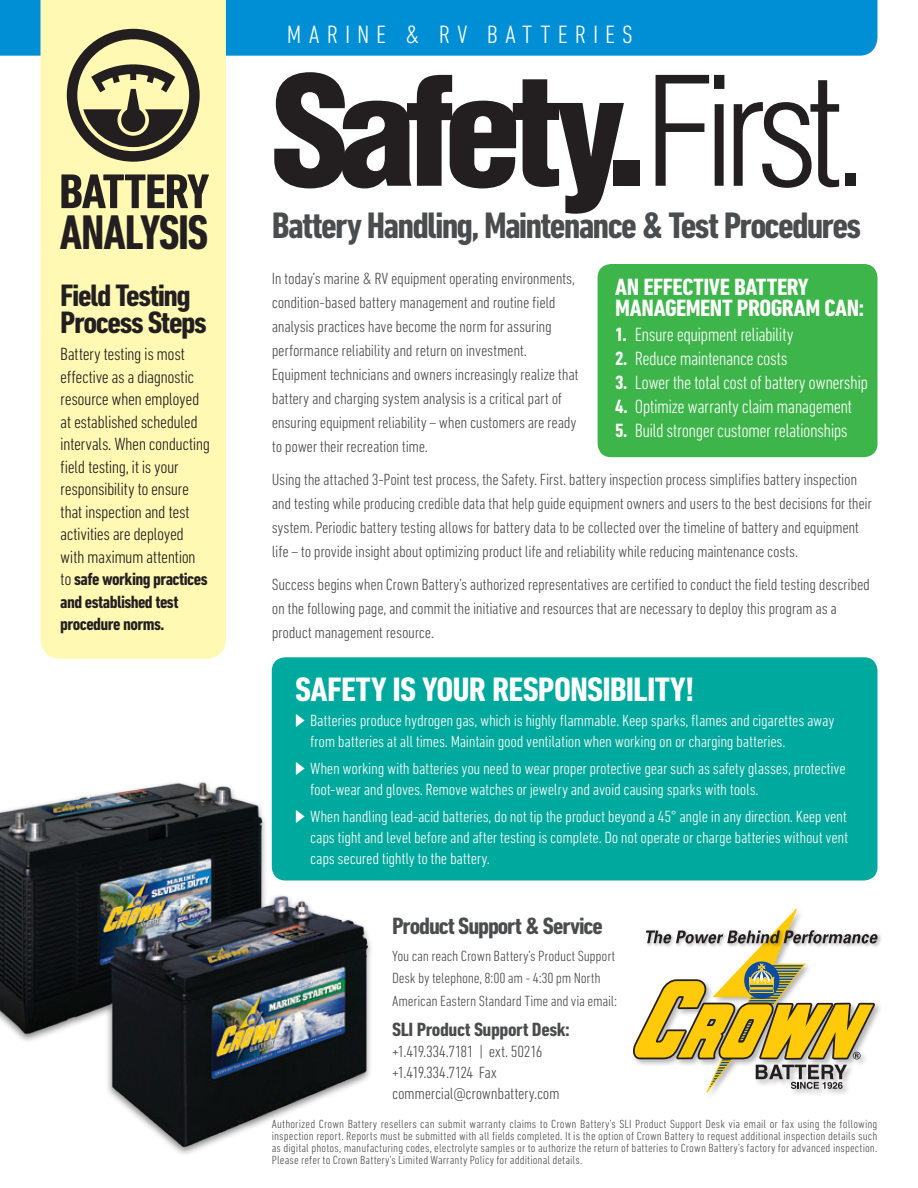
<style>
.page{position:relative;width:918px;height:1188px;background:#fff}
.page>*{position:absolute;margin:0;border:0;box-sizing:border-box;transform-origin:0 0}
.t1{font:900 condensed 147.9px "Helvetica";letter-spacing:-.075em;color:#231f20;scale:1.05 1}
.t2{font:700 condensed 49.5px/40.5px "DIN Next LT Pro";letter-spacing:-.03em;color:#231f20;scale:1.1 1}
.t3{font:700 condensed 37.5px "DIN Next LT Pro";letter-spacing:-.045em;color:#4b4c4d;scale:1.07 1}
.t4{font:700 condensed 34.5px "DIN Next LT Pro";letter-spacing:-.02em;color:#fff;scale:1.1 1}
.t5{font:700 condensed 31.5px/27px "DIN Next LT Pro";letter-spacing:-.045em;color:#231f20;scale:1.1 1}
.t6{font:300 condensed 25.5px "DIN Next LT Pro";letter-spacing:.255em;color:#fff;scale:1.1 1}
.t7{font:700 condensed 24px/21px "DIN Next LT Pro";letter-spacing:-.02em;color:#fff;scale:1.1 1}
.t8{font:700 condensed 24px "DIN Next LT Pro";letter-spacing:-.04em;color:#4b4c4d;scale:1.1 1}
.t9{font:300 condensed 19.5px "DIN Next LT Pro";letter-spacing:-.025em;color:#fff;scale:1.05 1}
.t10{font:700 condensed 19.5px "DIN Next LT Pro";letter-spacing:-.02em;color:#4b4c4d;scale:1.1 1}
.t11{font:300 condensed 18px/22.5px "DIN Next LT Pro";letter-spacing:-.025em;color:#231f20;scale:1.1 1}
.t12{font:300 condensed 16.5px/24px "DIN Next LT Pro";letter-spacing:-.015em;color:#4b4c4d;scale:1.1 1}
.t13{font:300 condensed 16.5px/21px "DIN Next LT Pro";letter-spacing:-.015em;color:#fff;scale:1.1 1}
.t14{font:300 condensed 15px/22.5px "DIN Next LT Pro";letter-spacing:-.01em;color:#4b4c4d;scale:1.1 1}
.t15{font:300 condensed 12px/12px "DIN Next LT Pro";letter-spacing:.005em;color:#4b4c4d;text-align:justify;scale:1.1 1}
.s1{font-weight:700}
.s2{font-weight:300}
</style>
<div class="page">
<div style="left:272px;top:657px;width:606px;height:223px;background:#00a99d;border-radius:14px"></div>
<div style="left:598px;top:264px;width:280px;height:193px;background:#3db54a;border-radius:14px"></div>
<div style="left:0;top:0;width:878px;height:56px;background:#008fd5"></div>
<div style="left:40px;top:0;width:186px;height:659px;background:#fff9b3"></div>
<svg style="left:633px;top:909px;width:245px;height:183px"></svg>
<svg style="left:67px;top:29px;width:133px;height:133px;background:#9d9872"></svg>
<img style="left:0;top:737px;width:405px;height:417px">
<h2 class="t2" style="left:59px;top:171px;width:138px">BATTERY<br>ANALYSIS</h2>
<h3 class="t5" style="left:60px;top:282px;width:135px">Field Testing<br>Process Steps</h3>
<p class="t11" style="left:60px;top:343px;width:138px">Battery testing is most effective as a diagnostic resource when employed at established scheduled intervals. When conducting field testing, it is your responsibility to ensure that inspection and test activities are deployed with maximum attention to <span class="s1">safe working practices and established test procedure norms.</span></p>
<h3 class="t6" style="left:287px;top:19px;width:316px">MARINE &amp; RV BATTERIES</h3>
<h1 class="t1" style="left:272px;top:39px;width:569px">Safety.<span class="s2">First.</span></h1>
<h3 class="t3" style="left:272px;top:204px;width:552px">Battery Handling, Maintenance &amp; Test Procedures</h3>
<p class="t12" style="left:272px;top:266px;width:281px">In today’s marine &amp; RV equipment operating environments, condition-based battery management and routine field analysis practices have become the norm for assuring performance reliability and return on investment.<br>Equipment technicians and owners increasingly realize that battery and charging system analysis is a critical part of ensuring equipment reliability – when customers are ready to power their recreation time.</p>
<h3 class="t7" style="left:615px;top:276px;width:228px">AN EFFECTIVE BATTERY<br>MANAGEMENT PROGRAM CAN:</h3>
<p class="t9" style="left:615px;top:324px;width:171px"><span class="s1">1.</span> Ensure equipment reliability</p>
<p class="t9" style="left:615px;top:348px;width:166px"><span class="s1">2.</span> Reduce maintenance costs</p>
<p class="t9" style="left:615px;top:372px;width:242px"><span class="s1">3.</span> Lower the total cost of battery ownership</p>
<p class="t9" style="left:615px;top:396px;width:227px"><span class="s1">4.</span> Optimize warranty claim management</p>
<p class="t9" style="left:615px;top:420px;width:223px"><span class="s1">5.</span> Build stronger customer relationships</p>
<p class="t12" style="left:272px;top:467px;width:547px">Using the attached 3-Point test process, the Safety. First. battery inspection process simplifies battery inspection and testing while producing credible data that help guide equipment owners and users to the best decisions for their system. Periodic battery testing allows for battery data to be collected over the timeline of battery and equipment life – to provide insight about optimizing product life and reliability while reducing maintenance costs.</p>
<p class="t12" style="left:272px;top:572px;width:545px">Success begins when Crown Battery’s authorized representatives are certified to conduct the field testing described on the following page, and commit the initiative and resources that are necessary to deploy this program as a product management resource.</p>
<h3 class="t4" style="left:295px;top:670px;width:365px">SAFETY IS YOUR RESPONSIBILITY!</h3>
<p class="t13" style="left:310px;top:710px;width:478px;text-indent:-15px">◆ Batteries produce hydrogen gas, which is highly flammable. Keep sparks, flames and cigarettes away from batteries at all times. Maintain good ventilation when working on or charging batteries.</p>
<p class="t13" style="left:310px;top:758px;width:488px;text-indent:-15px">◆ When working with batteries you need to wear proper protective gear such as safety glasses, protective foot-wear and gloves. Remove watches or jewelry and avoid causing sparks with tools.</p>
<p class="t13" style="left:310px;top:806px;width:491px;text-align:justify;text-indent:-15px">◆ When handling lead-acid batteries, do not tip the product beyond a 45° angle in any direction. Keep vent caps tight and level before and after testing is complete. Do not operate or charge batteries without vent caps secured tightly to the battery.</p>
<h3 class="t8" style="left:392px;top:912px;width:193px">Product Support &amp; Service</h3>
<p class="t14" style="left:392px;top:944px;width:206px">You can reach Crown Battery’s Product Support<br>Desk by telephone, 8:00 am - 4:30 pm North<br>American Eastern Standard Time and via email:</p>
<p class="t10" style="left:392px;top:1018px;width:163px">SLI Product Support Desk:</p>
<p class="t12" style="left:392px;top:1040px;width:154px;line-height:21px">+1.419.334.7181 | ext. 50216 +1.419.334.7124 Fax commercial@crownbattery.com</p>
<p class="t15" style="left:272px;top:1118px;width:552px">Authorized Crown Battery resellers can submit warranty claims to Crown Battery’s SLI Product Support Desk via email or fax using the following inspection report. Reports must be submitted with all fields completed. It is the option of Crown Battery to request additional inspection details such as digital photos, manufacturing codes, electrolyte samples or to authorize the return of batteries to Crown Battery’s factory for advanced inspection.<br>Please refer to Crown Battery’s Limited Warranty Policy for additional details.</p>
</div>
